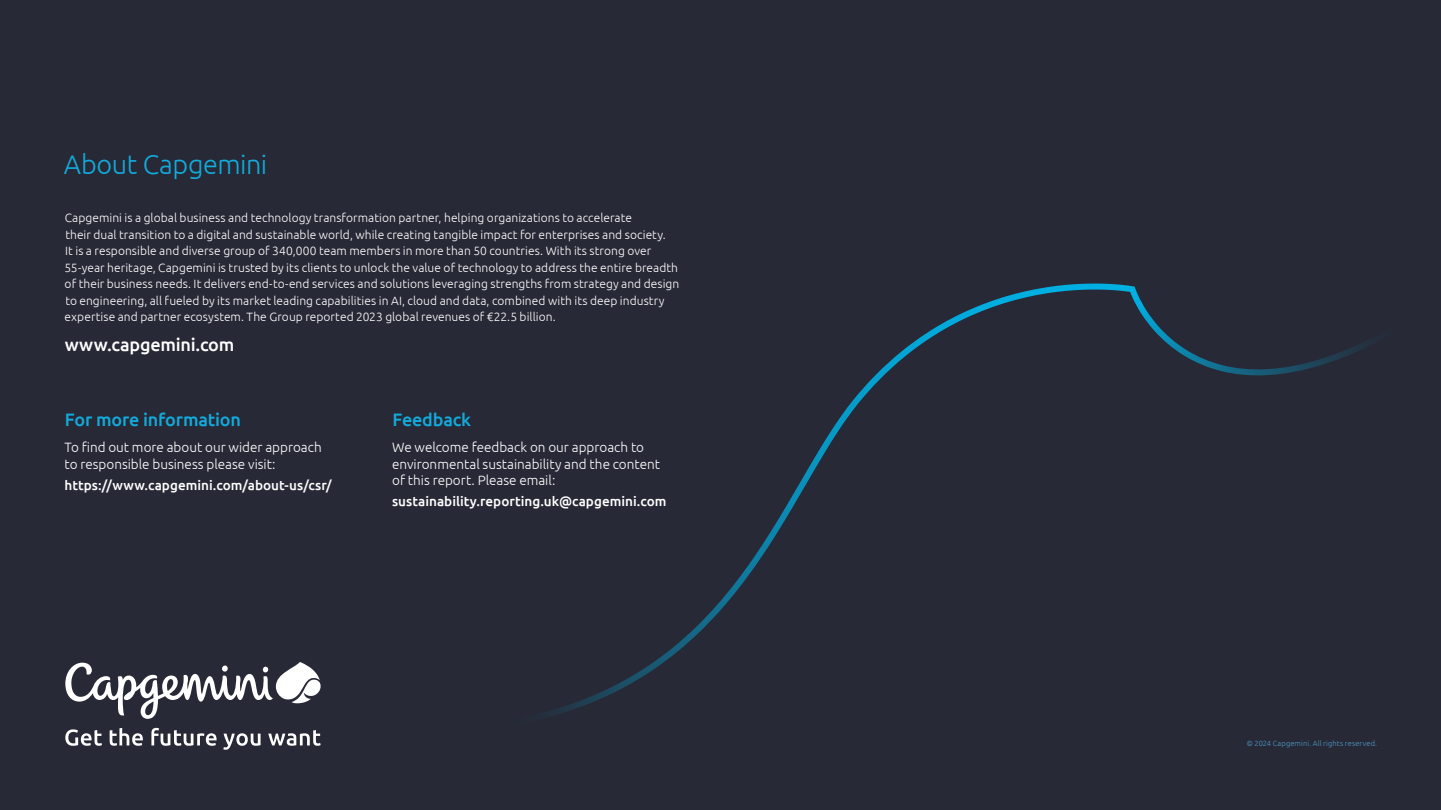
<style>
.page{position:relative;width:1441px;height:810px;background:#fff}
.page>*{position:absolute;margin:0;border:0;box-sizing:border-box;transform-origin:0 0}
.t1{font:300 27px "Ubuntu";letter-spacing:-.015em;color:#12abdb}
.t2{font:500 18px "Ubuntu";letter-spacing:-.01em;color:#12abdb}
.t3{font:500 18px "Ubuntu";letter-spacing:-.01em;color:#fff}
.t4{font:300 13.5px/16.5px "Ubuntu";color:#fff}
.t5{font:500 13.5px "Ubuntu";color:#fff}
.t6{font:300 12px/16.5px "Ubuntu";letter-spacing:.005em;color:#fff}
.t7{font:300 7.5px "Ubuntu";letter-spacing:.015em;color:#4d9bc6}
</style>
<div class="page">
<div style="left:0;top:0;width:1440px;height:810px;background:#272936"></div>
<svg style="left:65px;top:729px;width:37px;height:17px"></svg>
<svg style="left:110px;top:728px;width:33px;height:18px"></svg>
<svg style="left:151px;top:728px;width:65px;height:18px"></svg>
<svg style="left:223px;top:733px;width:37px;height:17px"></svg>
<svg style="left:268px;top:733px;width:52px;height:13px"></svg>
<svg style="left:65px;top:662px;width:233px;height:57px"></svg>
<svg style="left:298px;top:284px;width:946px;height:450px"></svg>
<h1 class="t1" style="left:64px;top:148px;width:205px">About Capgemini</h1>
<p class="t6" style="left:64px;top:209px;width:616px">Capgemini is a global business and technology transformation partner, helping organizations to accelerate<br>their dual transition to a digital and sustainable world, while creating tangible impact for enterprises and society.<br>It is a responsible and diverse group of 340,000 team members in more than 50 countries. With its strong over 55-year heritage, Capgemini is trusted by its clients to unlock the value of technology to address the entire breadth of their business needs. It delivers end-to-end services and solutions leveraging strengths from strategy and design to engineering, all fueled by its market leading capabilities in AI, cloud and data, combined with its deep industry expertise and partner ecosystem. The Group reported 2023 global revenues of €22.5 billion.</p>
<h2 class="t3" style="left:65px;top:333px;width:171px">www.capgemini.com</h2>
<h2 class="t2" style="left:65px;top:408px;width:178px">For more information</h2>
<h2 class="t2" style="left:392px;top:408px;width:80px">Feedback</h2>
<p class="t4" style="left:64px;top:439px;width:259px">To find out more about our wider approach to responsible business please visit:</p>
<p class="t5" style="left:64px;top:476px;width:269px">https://www.capgemini.com/about-us/csr/</p>
<p class="t4" style="left:392px;top:439px;width:269px">We welcome feedback on our approach to environmental sustainability and the content of this report. Please email:</p>
<p class="t5" style="left:392px;top:493px;width:276px">sustainability.reporting.uk@capgemini.com</p>
<p class="t7" style="left:1246px;top:739px;width:132px">© 2024 Capgemini. All rights reserved.</p>
</div>
